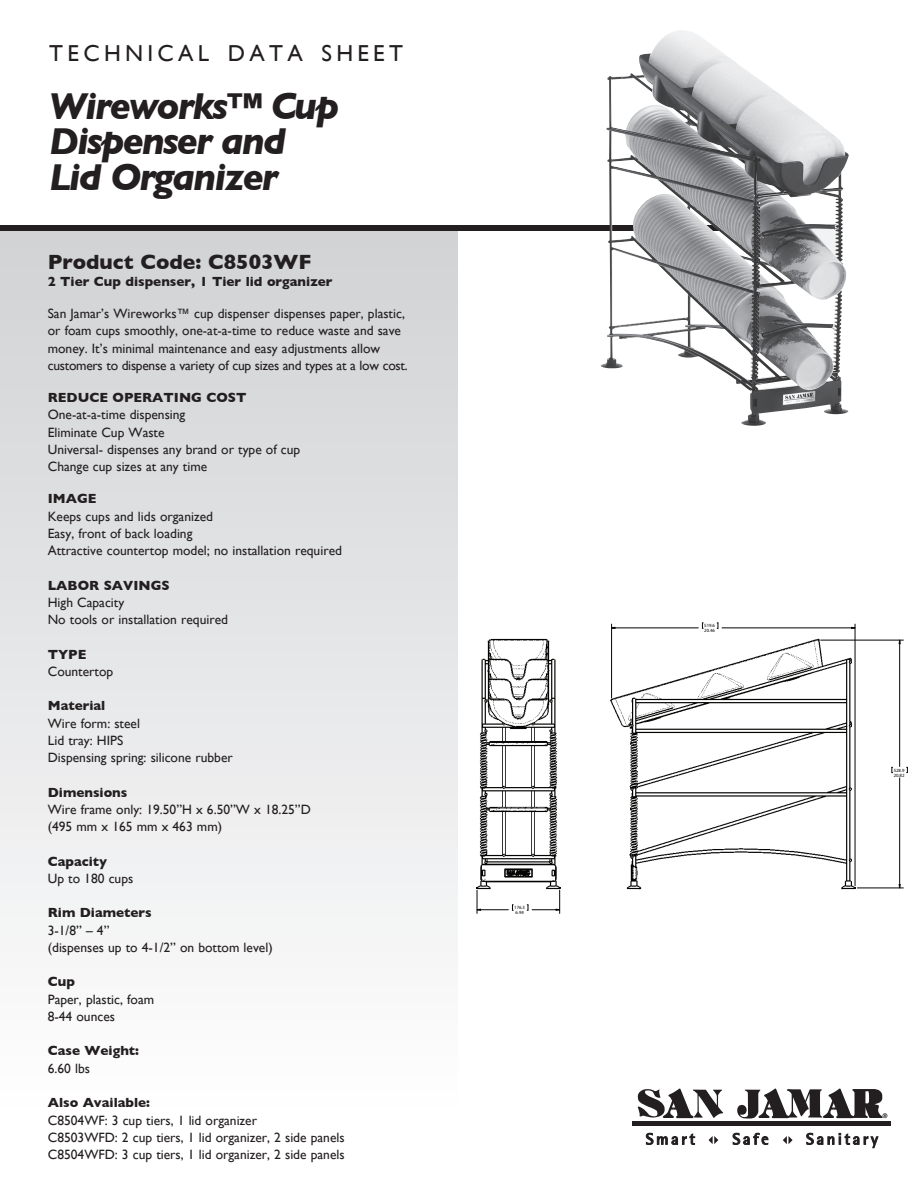
<style>
.page{position:relative;width:918px;height:1188px;background:#fff}
.page>*{position:absolute;margin:0;border:0;box-sizing:border-box;transform-origin:0 0}
.t1{font:italic 700 38.25px/36px "Gill Sans";letter-spacing:-.05em;color:#231f20}
.t2{font:23.1px "Gill Sans";letter-spacing:.185em;color:#231f20}
.t3{font:700 21px "Gill Sans";color:#231f20}
.t4{font:13.5px/17.2px "Gill Sans";color:#231f20}
.t5{font:700 13.5px "Gill Sans";color:#231f20}
.t6{font:4.8px/5.2px "Arial";color:#040503}
</style>
<div class="page">
<div style="left:0;top:228px;width:458px;height:891px;background:linear-gradient(to bottom,#d0d2d4,#fefefe)"></div>
<div style="left:0;top:225px;width:725px;height:6px;background:#231f20"></div>
<img style="left:601px;top:30px;width:247px;height:396px">
<hr style="left:633px;top:1122px;width:258px;height:4px;background:#231f20">
<svg style="left:646px;top:1133px;width:49px;height:12px"></svg>
<svg style="left:733px;top:1133px;width:35px;height:12px"></svg>
<svg style="left:806px;top:1133px;width:73px;height:15px"></svg>
<svg style="left:709px;top:1136px;width:9px;height:8px"></svg>
<svg style="left:783px;top:1136px;width:10px;height:8px"></svg>
<svg style="left:638px;top:1089px;width:85px;height:29px"></svg>
<svg style="left:737px;top:1089px;width:150px;height:30px"></svg>
<img style="left:476px;top:638px;width:85px;height:276px">
<img style="left:610px;top:629px;width:288px;height:261px">
<hr style="left:243px;top:547px;width:675px;height:1px;background:#272873">
<hr style="left:243px;top:547px;width:1px;height:407px;background:#272873">
<hr style="left:243px;top:1030px;width:675px;height:1px;background:#272873">
<hr style="left:917px;top:547px;width:1px;height:407px;background:#272873">
<svg style="left:717px;top:623px;width:2px;height:6px"></svg>
<hr style="left:899px;top:778px;width:1px;height:110px;background:#040503">
<hr style="left:899px;top:640px;width:1px;height:127px;background:#040503">
<hr style="left:857px;top:888px;width:46px;height:1px;background:#040503">
<hr style="left:821px;top:640px;width:82px;height:1px;background:#040503">
<hr style="left:612px;top:628px;width:86px;height:1px;background:#040503">
<hr style="left:722px;top:628px;width:133px;height:1px;background:#040503">
<hr style="left:611px;top:624px;width:1px;height:74px;background:#040503">
<hr style="left:855px;top:624px;width:1px;height:262px;background:#040503">
<svg style="left:476px;top:887px;width:85px;height:26px"></svg>
<h2 class="t2" style="left:49px;top:40px;width:355px">TECHNICAL DATA SHEET</h2>
<h1 class="t1" style="left:49px;top:87px;width:291px">Wireworks™ Cup<br>Dispenser and<br>Lid Organizer</h1>
<h3 class="t3" style="left:48px;top:249px;width:265px">Product Code: C8503WF</h3>
<p class="t5" style="left:48px;top:273px;width:286px">2 Tier Cup dispenser, 1 Tier lid organizer</p>
<p class="t4" style="left:48px;top:305px;width:361px">San Jamar’s Wireworks™ cup dispenser dispenses paper, plastic, or foam cups smoothly, one-at-a-time to reduce waste and save money. It’s minimal maintenance and easy adjustments allow customers to dispense a variety of cup sizes and types at a low cost.</p>
<p class="t5" style="left:48px;top:390px;width:196px">Reduce Operating Cost</p>
<p class="t4" style="left:48px;top:406px;width:254px">One-at-a-time dispensing<br>Eliminate Cup Waste<br>Universal- dispenses any brand or type of cup<br>Change cup sizes at any time</p>
<p class="t5" style="left:48px;top:491px;width:50px">I mage</p>
<p class="t4" style="left:48px;top:507px;width:296px">Keeps cups and lids organized<br>Easy, front of back loading<br>Attractive countertop model; no installation required</p>
<p class="t5" style="left:48px;top:577px;width:123px">Labor Savings</p>
<p class="t4" style="left:48px;top:594px;width:182px">High Capacity<br>No tools or installation required</p>
<p class="t5" style="left:48px;top:646px;width:40px">Type</p>
<p class="t4" style="left:48px;top:663px;width:67px">Countertop</p>
<p class="t5" style="left:48px;top:698px;width:59px">M aterial</p>
<p class="t4" style="left:48px;top:714px;width:187px">Wire form: steel<br>Lid tray: HIPS<br>Dispensing spring: silicone rubber</p>
<p class="t5" style="left:48px;top:784px;width:81px">Dimensions</p>
<p class="t4" style="left:48px;top:801px;width:265px">Wire frame only: 19.50”H x 6.50”W x 18.25”D (495 mm x 165 mm x 463 mm)</p>
<p class="t5" style="left:48px;top:853px;width:61px">Capacity</p>
<p class="t4" style="left:48px;top:870px;width:87px">Up to 180 cups</p>
<p class="t5" style="left:48px;top:905px;width:105px">Rim Diameters</p>
<p class="t4" style="left:48px;top:921px;width:226px">3-1/8” – 4”<br>(dispenses up to 4-1/2” on bottom level)</p>
<p class="t5" style="left:48px;top:974px;width:29px">Cup</p>
<p class="t4" style="left:48px;top:990px;width:108px">Paper, plastic, foam<br>8-44 ounces</p>
<p class="t5" style="left:48px;top:1043px;width:93px">Case Weight:</p>
<p class="t4" style="left:48px;top:1059px;width:44px">6.60 lbs</p>
<p class="t5" style="left:48px;top:1095px;width:104px">Also Available:</p>
<p class="t4" style="left:48px;top:1111px;width:298px">C8504WF: 3 cup tiers, 1 lid organizer<br>C8503WFD: 2 cup tiers, 1 lid organizer, 2 side panels<br>C8504WFD: 3 cup tiers, 1 lid organizer, 2 side panels</p>
<p class="t6" style="left:514px;top:905px;width:12px">176.3<br>6.94</p>
<p class="t6" style="left:704px;top:623px;width:12px">519.6<br>20.46</p>
<p class="t6" style="left:894px;top:767px;width:12px">528.9<br>20.82</p>
</div>
